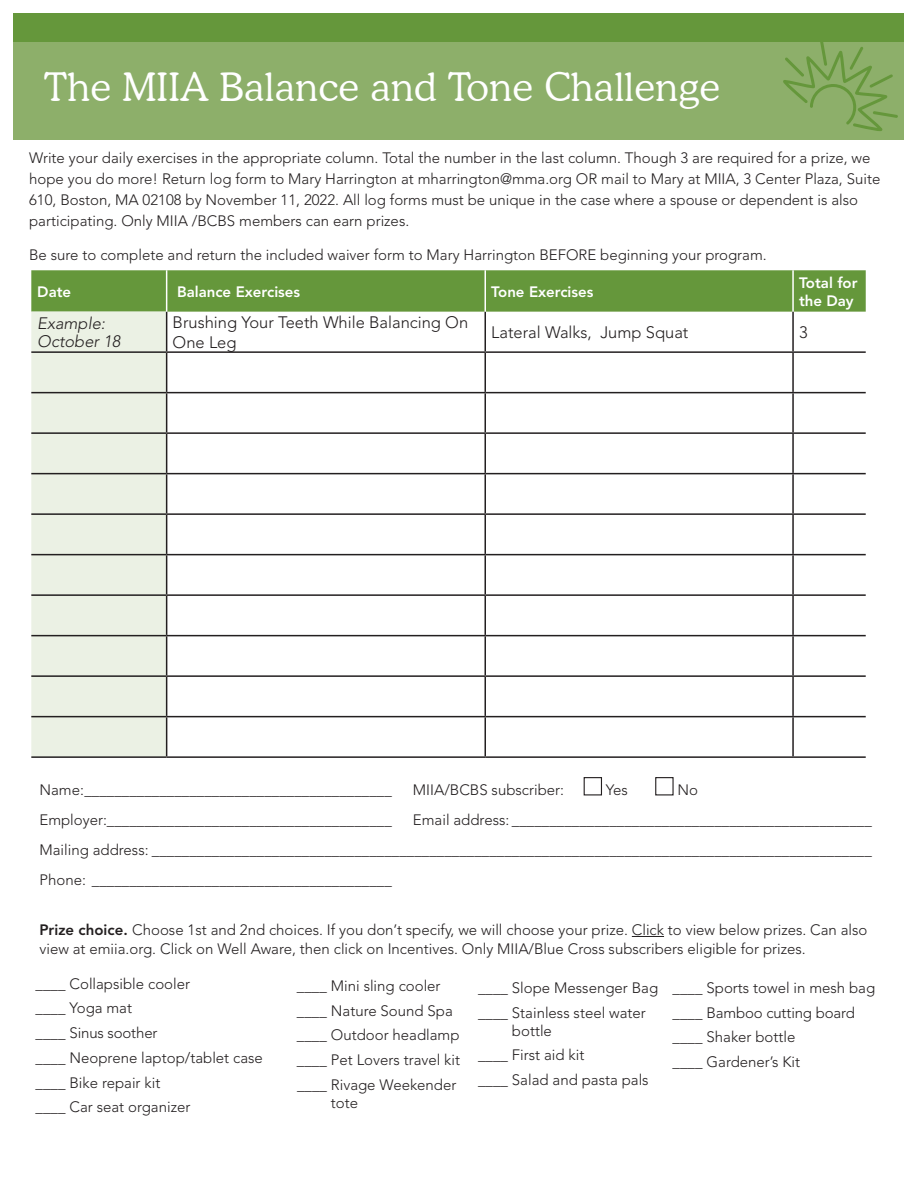
<style>
.page{position:relative;width:918px;height:1188px;background:#fff}
.page>*{position:absolute;margin:0;border:0;box-sizing:border-box;transform-origin:0 0}
.t1{font:300 39px "Cooper BT";letter-spacing:.01em;color:#fff}
.new_text{font:300 16.5px/19.5px "Avenir LT Std";color:#231f20}
.new_text-2{font:italic 300 16.5px/18px "Avenir LT Std";color:#231f20}
.new_text-3{font:300 15px/21px "Avenir LT Std";color:#231f20}
.new_text-4{font:800 15px/18px "Avenir LT Std";color:#fff}
.s1{font-weight:800}
</style>
<div class="page">
<div style="left:14px;top:13px;width:890px;height:30px;background:#65973b"></div>
<div style="left:14px;top:43px;width:890px;height:97px;background:#8daf6a"></div>
<svg style="left:782px;top:42px;width:116px;height:89px"></svg>
<hr style="left:632px;top:936px;width:32px;height:1px;background:#231f20">
<div style="left:584px;top:777px;width:18px;height:18px;border:1px solid #231f20"></div>
<div style="left:655px;top:777px;width:19px;height:18px;border:1px solid #231f20"></div>
<div style="left:31px;top:270px;width:835px;height:42px;background:#65973b"></div>
<div style="left:31px;top:312px;width:135px;height:444px;background:#ebf1e4"></div>
<hr style="left:166px;top:312px;width:1px;height:39px;background:#231f20">
<hr style="left:484px;top:312px;width:2px;height:39px;background:#231f20">
<hr style="left:792px;top:312px;width:2px;height:39px;background:#231f20">
<hr style="left:31px;top:351px;width:136px;height:2px;background:#231f20">
<hr style="left:167px;top:351px;width:318px;height:2px;background:#231f20">
<hr style="left:166px;top:353px;width:1px;height:39px;background:#231f20">
<hr style="left:485px;top:351px;width:308px;height:2px;background:#231f20">
<hr style="left:484px;top:353px;width:2px;height:39px;background:#231f20">
<hr style="left:793px;top:351px;width:73px;height:2px;background:#231f20">
<hr style="left:792px;top:353px;width:2px;height:39px;background:#231f20">
<hr style="left:31px;top:392px;width:136px;height:1px;background:#231f20">
<hr style="left:167px;top:392px;width:318px;height:1px;background:#231f20">
<hr style="left:166px;top:393px;width:1px;height:39px;background:#231f20">
<hr style="left:485px;top:392px;width:308px;height:1px;background:#231f20">
<hr style="left:484px;top:393px;width:2px;height:39px;background:#231f20">
<hr style="left:793px;top:392px;width:73px;height:1px;background:#231f20">
<hr style="left:792px;top:393px;width:2px;height:39px;background:#231f20">
<hr style="left:31px;top:432px;width:136px;height:2px;background:#231f20">
<hr style="left:167px;top:432px;width:318px;height:2px;background:#231f20">
<hr style="left:166px;top:434px;width:1px;height:39px;background:#231f20">
<hr style="left:485px;top:432px;width:308px;height:2px;background:#231f20">
<hr style="left:484px;top:434px;width:2px;height:39px;background:#231f20">
<hr style="left:793px;top:432px;width:73px;height:2px;background:#231f20">
<hr style="left:792px;top:434px;width:2px;height:39px;background:#231f20">
<hr style="left:31px;top:473px;width:136px;height:1px;background:#231f20">
<hr style="left:167px;top:473px;width:318px;height:1px;background:#231f20">
<hr style="left:166px;top:474px;width:1px;height:39px;background:#231f20">
<hr style="left:485px;top:473px;width:308px;height:1px;background:#231f20">
<hr style="left:484px;top:474px;width:2px;height:39px;background:#231f20">
<hr style="left:793px;top:473px;width:73px;height:1px;background:#231f20">
<hr style="left:792px;top:474px;width:2px;height:39px;background:#231f20">
<hr style="left:31px;top:513px;width:136px;height:2px;background:#231f20">
<hr style="left:167px;top:513px;width:318px;height:2px;background:#231f20">
<hr style="left:166px;top:515px;width:1px;height:39px;background:#231f20">
<hr style="left:485px;top:513px;width:308px;height:2px;background:#231f20">
<hr style="left:484px;top:515px;width:2px;height:39px;background:#231f20">
<hr style="left:793px;top:513px;width:73px;height:2px;background:#231f20">
<hr style="left:792px;top:515px;width:2px;height:39px;background:#231f20">
<hr style="left:31px;top:554px;width:136px;height:1px;background:#231f20">
<hr style="left:167px;top:554px;width:318px;height:1px;background:#231f20">
<hr style="left:166px;top:555px;width:1px;height:39px;background:#231f20">
<hr style="left:485px;top:554px;width:308px;height:1px;background:#231f20">
<hr style="left:484px;top:555px;width:2px;height:39px;background:#231f20">
<hr style="left:793px;top:554px;width:73px;height:1px;background:#231f20">
<hr style="left:792px;top:555px;width:2px;height:39px;background:#231f20">
<hr style="left:31px;top:594px;width:136px;height:2px;background:#231f20">
<hr style="left:167px;top:594px;width:318px;height:2px;background:#231f20">
<hr style="left:166px;top:596px;width:1px;height:39px;background:#231f20">
<hr style="left:485px;top:594px;width:308px;height:2px;background:#231f20">
<hr style="left:484px;top:596px;width:2px;height:39px;background:#231f20">
<hr style="left:793px;top:594px;width:73px;height:2px;background:#231f20">
<hr style="left:792px;top:596px;width:2px;height:39px;background:#231f20">
<hr style="left:31px;top:635px;width:136px;height:1px;background:#231f20">
<hr style="left:167px;top:635px;width:318px;height:1px;background:#231f20">
<hr style="left:166px;top:636px;width:1px;height:39px;background:#231f20">
<hr style="left:485px;top:635px;width:308px;height:1px;background:#231f20">
<hr style="left:484px;top:636px;width:2px;height:39px;background:#231f20">
<hr style="left:793px;top:635px;width:73px;height:1px;background:#231f20">
<hr style="left:792px;top:636px;width:2px;height:39px;background:#231f20">
<hr style="left:31px;top:675px;width:136px;height:2px;background:#231f20">
<hr style="left:167px;top:675px;width:318px;height:2px;background:#231f20">
<hr style="left:166px;top:677px;width:1px;height:39px;background:#231f20">
<hr style="left:485px;top:675px;width:308px;height:2px;background:#231f20">
<hr style="left:484px;top:677px;width:2px;height:39px;background:#231f20">
<hr style="left:793px;top:675px;width:73px;height:2px;background:#231f20">
<hr style="left:792px;top:677px;width:2px;height:39px;background:#231f20">
<hr style="left:31px;top:716px;width:136px;height:1px;background:#231f20">
<hr style="left:167px;top:716px;width:318px;height:1px;background:#231f20">
<hr style="left:166px;top:717px;width:1px;height:39px;background:#231f20">
<hr style="left:485px;top:716px;width:308px;height:1px;background:#231f20">
<hr style="left:484px;top:717px;width:2px;height:39px;background:#231f20">
<hr style="left:793px;top:716px;width:73px;height:1px;background:#231f20">
<hr style="left:792px;top:717px;width:2px;height:39px;background:#231f20">
<hr style="left:31px;top:756px;width:136px;height:2px;background:#231f20">
<hr style="left:167px;top:756px;width:318px;height:2px;background:#231f20">
<hr style="left:485px;top:756px;width:308px;height:2px;background:#231f20">
<hr style="left:793px;top:756px;width:73px;height:2px;background:#231f20">
<hr style="left:166px;top:270px;width:1px;height:42px;background:#fff">
<hr style="left:484px;top:270px;width:2px;height:42px;background:#fff">
<hr style="left:792px;top:270px;width:2px;height:42px;background:#fff">
<p class="t1" style="left:44px;top:63px;width:677px">The MIIA Balance and Tone Challenge</p>
<p class="new_text-3" style="left:29px;top:147px;width:853px">Write your daily exercises in the appropriate column. Total the number in the last column. Though 3 are required for a prize, we hope you do more! Return log form to Mary Harrington at mharrington@mma.org OR mail to Mary at MIIA, 3 Center Plaza, Suite 610, Boston, MA 02108 by November 11, 2022. All log forms must be unique in the case where a spouse or dependent is also participating. Only MIIA /BCBS members can earn prizes.</p>
<p class="new_text-3" style="left:29px;top:244px;width:739px">Be sure to complete and return the included waiver form to Mary Harrington BEFORE beginning your program.</p>
<p class="new_text-4" style="left:37px;top:282px;width:35px">Date</p>
<p class="new_text-4" style="left:177px;top:282px;width:125px">Balance Exercises</p>
<p class="new_text-4" style="left:491px;top:282px;width:104px">Tone Exercises</p>
<p class="new_text-4" style="left:799px;top:273px;width:60px">Total for the Day</p>
<p class="new_text-2" style="left:37px;top:314px;width:85px">Example:<br>October 18</p>
<p class="new_text" style="left:173px;top:313px;width:297px">Brushing Your Teeth While Balancing On<br>One Leg</p>
<p class="new_text" style="left:491px;top:322px;width:199px">Lateral Walks, Jump Squat</p>
<p class="new_text" style="left:799px;top:322px;width:10px">3</p>
<p class="new_text-3" style="left:39px;top:780px;width:354px">Name:_________________________________________</p>
<p class="new_text-3" style="left:413px;top:780px;width:153px">MIIA/BCBS subscriber:</p>
<p class="new_text-3" style="left:606px;top:780px;width:23px">Yes</p>
<p class="new_text-3" style="left:678px;top:780px;width:22px">No</p>
<p class="new_text-3" style="left:39px;top:810px;width:354px">Employer:______________________________________</p>
<p class="new_text-3" style="left:413px;top:810px;width:460px">Email address: ________________________________________________</p>
<p class="new_text-3" style="left:39px;top:835px;width:834px;line-height:30px">Mailing address: ________________________________________________________________________________________________<br>Phone: ________________________________________</p>
<p class="new_text-3" style="left:39px;top:920px;width:830px;line-height:19.5px"><span class="s1">Prize choice.</span> Choose 1st and 2nd choices. If you don’t specify, we will choose your prize. Click to view below prizes. Can also view at emiia.org. Click on Well Aware, then click on Incentives. Only MIIA/Blue Cross subscribers eligible for prizes.</p>
<p class="new_text-3" style="left:36px;top:973px;width:156px">____ Collapsible cooler</p>
<p class="new_text-3" style="left:36px;top:998px;width:98px">____ Yoga mat</p>
<p class="new_text-3" style="left:36px;top:1023px;width:123px">____ Sinus soother</p>
<p class="new_text-3" style="left:36px;top:1047px;width:229px">____ Neoprene laptop/tablet case</p>
<p class="new_text-3" style="left:36px;top:1072px;width:126px">____ Bike repair kit</p>
<p class="new_text-3" style="left:36px;top:1097px;width:156px">____ Car seat organizer</p>
<p class="new_text-3" style="left:297px;top:975px;width:145px">____ Mini sling cooler</p>
<p class="new_text-3" style="left:297px;top:1000px;width:157px">____ Nature Sound Spa</p>
<p class="new_text-3" style="left:297px;top:1025px;width:164px">____ Outdoor headlamp</p>
<p class="new_text-3" style="left:297px;top:1049px;width:165px">____ Pet Lovers travel kit</p>
<p class="new_text-3" style="left:331px;top:1076px;width:127px;line-height:18px;text-indent:-34px">____ Rivage Weekender tote</p>
<p class="new_text-3" style="left:478px;top:977px;width:182px">____ Slope Messenger Bag</p>
<p class="new_text-3" style="left:512px;top:1004px;width:135px;line-height:18px;text-indent:-34px">____ Stainless steel water bottle</p>
<p class="new_text-3" style="left:478px;top:1045px;width:108px">____ First aid kit</p>
<p class="new_text-3" style="left:478px;top:1070px;width:172px">____ Salad and pasta pals</p>
<p class="new_text-3" style="left:673px;top:977px;width:204px">____ Sports towel in mesh bag</p>
<p class="new_text-3" style="left:673px;top:1002px;width:184px">____ Bamboo cutting board</p>
<p class="new_text-3" style="left:673px;top:1027px;width:124px">____ Shaker bottle</p>
<p class="new_text-3" style="left:673px;top:1052px;width:129px">____ Gardener’s Kit</p>
</div>
